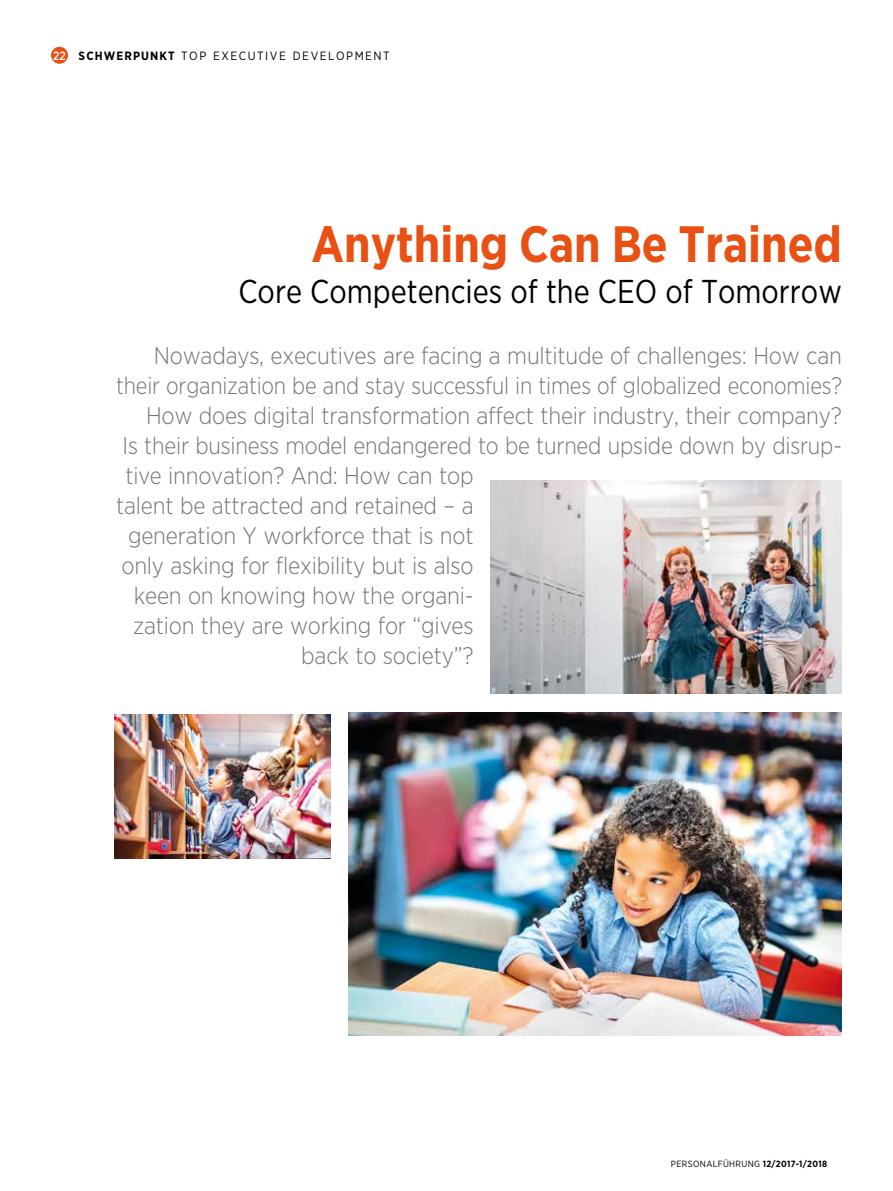
<style>
.page{position:relative;width:893px;height:1191px;background:#fff}
.page>*{position:absolute;margin:0;border:0;box-sizing:border-box;transform-origin:0 0}
.t1{font:700 51px "Gotham Narrow";color:#e85113;scale:.95 1}
.t2{font:33px "Gotham Narrow";color:#000;scale:.95 1}
.t3{font:300 24px "Gotham Narrow";letter-spacing:-.01em;color:#757577}
.t4{font:300 24px "Gotham Narrow";letter-spacing:-.01em;color:#757577;scale:.96 1}
.t5{font:12px "Gotham Narrow";letter-spacing:.13em;color:#000}
.t6{font:9px "Gotham Narrow";letter-spacing:.04em;color:#000}
.s1{font-weight:500;color:#fff}
.s2{font-weight:700}
</style>
<div class="page">
<div style="left:51px;top:47px;width:17px;height:17px;background:#e85113;border-radius:50%"></div>
<img style="left:491px;top:480px;width:351px;height:213px">
<img style="left:349px;top:712px;width:493px;height:323px">
<img style="left:115px;top:714px;width:215px;height:144px">
<p class="t5" style="left:53px;top:48px;width:338px"><span class="s1">22</span> <span class="s2">SCHWERPUNKT</span> TOP EXECUTIVE DEVELOPMENT</p>
<h1 class="t1" style="left:312px;top:211px;width:560px">Anything Can Be Trained</h1>
<h2 class="t2" style="left:238px;top:271px;width:637px">Core Competencies of the CEO of Tomorrow</h2>
<p class="t3" style="left:154px;top:340px;width:689px">Nowadays, executives are facing a multitude of challenges: How can</p>
<p class="t4" style="left:116px;top:370px;width:757px">their organization be and stay successful in times of globalized economies?</p>
<p class="t3" style="left:146px;top:400px;width:697px">How does digital transformation affect their industry, their company?</p>
<p class="t3" style="left:123px;top:430px;width:721px">Is their business model endangered to be turned upside down by disrup-</p>
<p class="t3" style="left:126px;top:460px;width:349px">tive innovation? And: How can top</p>
<p class="t3" style="left:116px;top:490px;width:359px">talent be attracted and retained – a</p>
<p class="t3" style="left:128px;top:520px;width:347px">generation Y workforce that is not</p>
<p class="t3" style="left:121px;top:550px;width:354px">only asking for flexibility but is also</p>
<p class="t3" style="left:134px;top:580px;width:341px">keen on knowing how the organi-</p>
<p class="t3" style="left:133px;top:610px;width:342px">zation they are working for “gives</p>
<p class="t3" style="left:301px;top:640px;width:174px">back to society”?</p>
<p class="t6" style="left:671px;top:1157px;width:158px">PERSONALFÜHRUNG <span class="s2">12/2017-1/2018</span></p>
</div>
